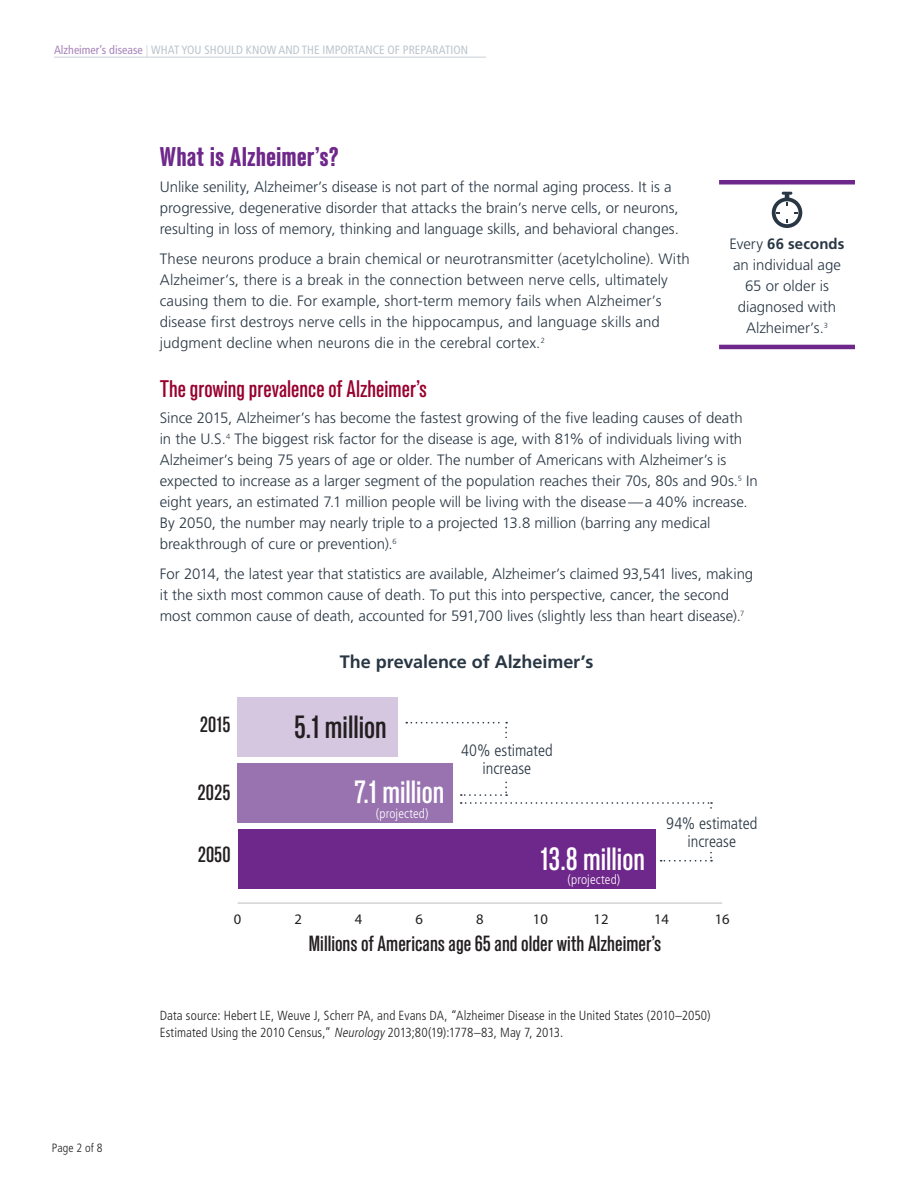
<style>
.page{position:relative;width:918px;height:1188px;background:#fff}
.page>*{position:absolute;margin:0;border:0;box-sizing:border-box;transform-origin:0 0}
.t1{font:500 condensed 32.1px/64.3px "Standard CT";color:#231f20}
.t2{font:500 condensed 32.1px "Standard CT";color:#fff}
.FLI_Subhead_1_Standa{font:700 condensed 27px "Standard CT";color:#6e278a}
.Subhead_2_Standard_M{font:500 condensed 24px "Standard CT";color:#98012d}
.t3{font:500 condensed 21.9px "Standard CT";color:#231f20}
.Body_Main{font:700 18px "Frutiger LT Std";letter-spacing:-.005em;color:#293744}
.Body_Main-2{font:300 condensed 16.5px/18.1px "Frutiger LT Std";letter-spacing:-.005em;color:#293744;text-align:center}
.Body_Main-3{font:300 15px/21px "Frutiger LT Std";color:#293744}
.t4{font:14.55px "Myriad Pro";color:#231f20}
.Footnotes{font:300 condensed 13.2px/16.5px "Frutiger LT Std";letter-spacing:.005em;color:#231f20}
.Footnotes-2{font:300 condensed 13.2px "Frutiger LT Std";letter-spacing:.005em;color:#fff}
.t5{font:condensed 12px "Frutiger LT Std";color:#bcc5cd}
.Page_Numbers_Frutige{font:300 condensed 12px "Frutiger LT Std";letter-spacing:.01em;color:#231f20}
.s1{color:#a885ba}
.s2{font-weight:300;color:#c7c8ca}
.s3{font-weight:700}
.s4{color:#fff}
.s5{font-style:italic}
</style>
<div class="page">
<hr style="left:54px;top:57px;width:432px;height:1px;background:#c9cfd7">
<hr style="left:719px;top:180px;width:136px;height:4px;background:#6e278a">
<hr style="left:719px;top:345px;width:136px;height:4px;background:#6e278a">
<svg style="left:772px;top:192px;width:30px;height:36px"></svg>
<hr style="left:238px;top:903px;width:484px;height:1px;background:#bcbdc0">
<div style="left:238px;top:829px;width:418px;height:59px;background:#6e278a"></div>
<div style="left:238px;top:763px;width:215px;height:59px;background:#9973af"></div>
<div style="left:238px;top:697px;width:160px;height:60px;background:#d5c7e0"></div>
<svg style="left:406px;top:722px;width:101px;height:74px"></svg>
<svg style="left:461px;top:802px;width:251px;height:60px"></svg>
<div style="left:459px;top:738px;width:96px;height:42px;background:#fff"></div>
<div style="left:663px;top:812px;width:98px;height:40px;background:#fff"></div>
<p class="t5" style="left:54px;top:43px;width:416px"><span class="s1">Alzheimer’s disease</span> <span class="s2">|</span> WHAT YOU SHOULD KNOW AND THE IMPORTANCE OF PREPARATION</p>
<p class="FLI_Subhead_1_Standa" style="left:160px;top:142px;width:181px">What is Alzheimer’s?</p>
<p class="Body_Main-3" style="left:160px;top:176px;width:521px">Unlike senility, Alzheimer’s disease is not part of the normal aging process. It is a progressive, degenerative disorder that attacks the brain’s nerve cells, or neurons, resulting in loss of memory, thinking and language skills, and behavioral changes.</p>
<p class="Body_Main-3" style="left:160px;top:248px;width:532px">These neurons produce a brain chemical or neurotransmitter (acetylcholine). With Alzheimer’s, there is a break in the connection between nerve cells, ultimately causing them to die. For example, short-term memory fails when Alzheimer’s disease first destroys nerve cells in the hippocampus, and language skills and judgment decline when neurons die in the cerebral cortex.<sup>2</sup></p>
<p class="Subhead_2_Standard_M" style="left:160px;top:375px;width:269px">The growing prevalence of Alzheimer’s</p>
<p class="Body_Main-3" style="left:160px;top:407px;width:600px">Since 2015, Alzheimer’s has become the fastest growing of the five leading causes of death<br>in the U.S.<sup>4</sup> The biggest risk factor for the disease is age, with 81% of individuals living with Alzheimer’s being 75 years of age or older. The number of Americans with Alzheimer’s is expected to increase as a larger segment of the population reaches their 70s, 80s and 90s.<sup>5</sup> In eight years, an estimated 7.1 million people will be living with the disease—a 40% increase.<br>By 2050, the number may nearly triple to a projected 13.8 million (barring any medical breakthrough of cure or prevention).<sup>6</sup></p>
<p class="Body_Main-3" style="left:160px;top:563px;width:595px">For 2014, the latest year that statistics are available, Alzheimer’s claimed 93,541 lives, making it the sixth most common cause of death. To put this into perspective, cancer, the second most common cause of death, accounted for 591,700 lives (slightly less than heart disease).<sup>7</sup></p>
<p class="Body_Main-3" style="left:729px;top:234px;width:117px;text-align:center">Every <span class="s3">66 seconds </span>an individual age<br>65 or older is diagnosed with<br>Alzheimer’s.<sup>3</sup></p>
<p class="t3" style="left:200px;top:711px;width:32px">2015</p>
<p class="t3" style="left:198px;top:779px;width:34px">2025</p>
<p class="t3" style="left:198px;top:841px;width:34px">2050</p>
<p class="Body_Main" style="left:340px;top:652px;width:255px">The prevalence of Alzheimer’s</p>
<p class="t1" style="left:355px;top:696px;width:91px;text-indent:-61px">5.1 million<br><span class="s4">7.1 million</span></p>
<p class="Footnotes-2" style="left:376px;top:805px;width:54px">(projected)</p>
<p class="Body_Main-2" style="left:461px;top:741px;width:93px">40% estimated increase</p>
<p class="t2" style="left:540px;top:840px;width:106px">13.8 million</p>
<p class="Footnotes-2" style="left:568px;top:872px;width:54px">(projected)</p>
<p class="Body_Main-2" style="left:666px;top:814px;width:93px">94% estimated increase</p>
<p class="t4" style="left:234px;top:910px;width:9px">0</p>
<p class="t4" style="left:294px;top:910px;width:9px">2</p>
<p class="t4" style="left:355px;top:910px;width:9px">4</p>
<p class="t4" style="left:416px;top:910px;width:9px">6</p>
<p class="t4" style="left:476px;top:910px;width:9px">8</p>
<p class="t4" style="left:533px;top:910px;width:16px">10</p>
<p class="t4" style="left:594px;top:910px;width:16px">12</p>
<p class="t4" style="left:654px;top:910px;width:16px">14</p>
<p class="t4" style="left:715px;top:910px;width:16px">16</p>
<p class="t3" style="left:309px;top:930px;width:354px">Millions of Americans age 65 and older with Alzheimer’s</p>
<p class="Page_Numbers_Frutige" style="left:52px;top:1141px;width:52px">Page 2 of 8</p>
<p class="Footnotes" style="left:160px;top:1008px;width:552px">Data source: Hebert LE, Weuve J, Scherr PA, and Evans DA, “Alzheimer Disease in the United States (2010–2050)<br>Estimated Using the 2010 Census,” <span class="s5">Neurology</span>2013;80(19):1778–83, May 7, 2013.</p>
</div>
